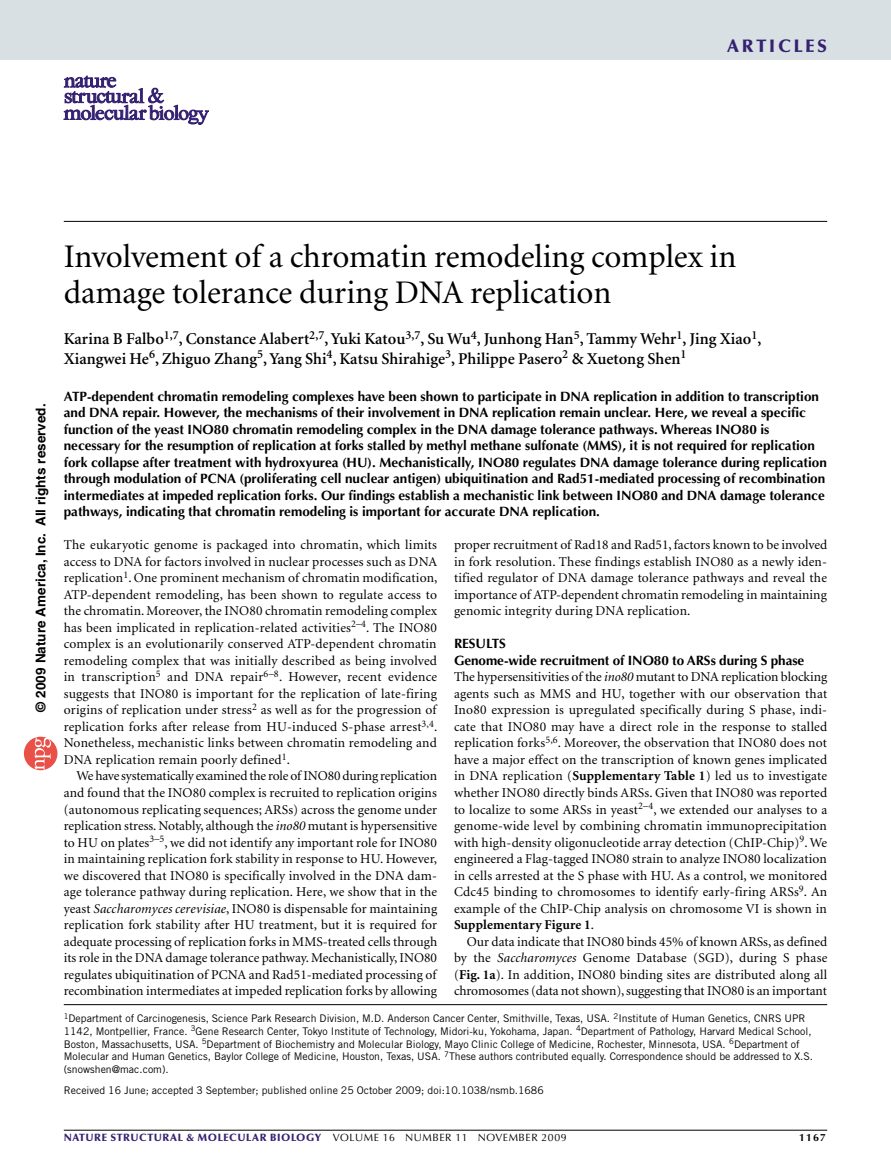
<style>
.page{position:relative;width:891px;height:1175px;background:#fff}
.page>*{position:absolute;margin:0;border:0;box-sizing:border-box;transform-origin:0 0}
.pAtl{font:33px/36px "Minion";letter-spacing:-.005em;color:#000}
.z-HEADER_follow{font:900 18px "Optima";letter-spacing:.15em;color:#352171}
.pAu{font:600 16.5px/19.5px "Minion";color:#000}
.pPara{font:13.5px/16.5px "Minion";color:#000;text-align:justify}
.pFirstpara{font:13.5px/16.5px "Minion";letter-spacing:.015em;color:#000;text-align:justify}
.pAbstext{font:700 13.5px/16.5px "Optima";color:#000}
.pBodyFirstpara{font:13.5px/16.5px "Minion";letter-spacing:.01em;color:#000;text-align:justify}
.pSec_1and2{font:700 13.5px "Optima";letter-spacing:-.005em;color:#000}
.t1{font:700 13.5px "Helvetica";color:#000}
.pFirstSec1ttl{font:700 13.5px "Optima";letter-spacing:-.005em;color:#000}
.pAffiliation{font:10.5px/12.8px "Trade Gothic";color:#000}
.pAopd{font:10.5px "Trade Gothic";color:#000}
.t2{font:900 10.5px "Optima";letter-spacing:.05em;color:#352171}
.t3{font:10.5px "Optima";color:#000}
.t4{font:700 10.5px "Optima";color:#000}
.s1{font-style:italic}
.s2{font-weight:700}
.s3{font-weight:400;color:#000}
</style>
<div class="page">
<div style="left:0;top:0;width:891px;height:60px;background:#d8e0e4"></div>
<hr style="left:64px;top:221px;width:763px;height:1px;background:#000">
<hr style="left:64px;top:1129px;width:763px;height:1px;background:#000">
<svg style="left:64px;top:76px;width:145px;height:49px"></svg>
<hr style="left:64px;top:1004px;width:763px;height:1px;background:#000">
<svg style="left:24px;top:736px;width:33px;height:34px"></svg>
<p class="z-HEADER_follow" style="left:727px;top:35px;width:102px">ARTICLES</p>
<p class="t1" style="left:36px;top:711px;width:309px;rotate:-90deg">© 2009 Nature America, Inc. All rights reserved.</p>
<p class="pAtl" style="left:64px;top:240px;width:674px">Involvement of a chromatin remodeling complex in damage tolerance during DNA replication</p>
<p class="pAu" style="left:64px;top:329px;width:699px">Karina B Falbo<sup>1,7</sup>, Constance Alabert<sup>2,7</sup>, Yuki Katou<sup>3,7</sup>, Su Wu<sup>4</sup>, Junhong Han<sup>5</sup>, Tammy Wehr<sup>1</sup>, Jing Xiao<sup>1</sup>,<br>Xiangwei He<sup>6</sup>, Zhiguo Zhang<sup>5</sup>, Yang Shi<sup>4</sup>, Katsu Shirahige<sup>3</sup>, Philippe Pasero<sup>2</sup> &amp; Xuetong Shen<sup>1</sup></p>
<p class="pAbstext" style="left:64px;top:388px;width:765px">ATP-dependent chromatin remodeling complexes have been shown to participate in DNA replication in addition to transcription and DNA repair. However, the mechanisms of their involvement in DNA replication remain unclear. Here, we reveal a specific function of the yeast INO80 chromatin remodeling complex in the DNA damage tolerance pathways. Whereas INO80 is necessary for the resumption of replication at forks stalled by methyl methane sulfonate (MMS), it is not required for replication fork collapse after treatment with hydroxyurea (HU). Mechanistically, INO80 regulates DNA damage tolerance during replication through modulation of PCNA (proliferating cell nuclear antigen) ubiquitination and Rad51-mediated processing of recombination intermediates at impeded replication forks. Our findings establish a mechanistic link between INO80 and DNA damage tolerance pathways, indicating that chromatin remodeling is important for accurate DNA replication.</p>
<p class="pBodyFirstpara" style="left:64px;top:537px;width:375px">The eukaryotic genome is packaged into chromatin, which limits access to DNA for factors involved in nuclear processes such as DNA replication<sup>1</sup>. One prominent mechanism of chromatin modification, ATP-dependent remodeling, has been shown to regulate access to the chromatin. Moreover, the INO80 chromatin remodeling complex has been implicated in replication-related activities<sup>2–4</sup>. The INO80 complex is an evolutionarily conserved ATP-dependent chromatin remodeling complex that was initially described as being involved in transcription<sup>5</sup> and DNA repair<sup>6–8</sup>. However, recent evidence suggests that INO80 is important for the replication of late-firing origins of replication under stress<sup>2</sup> as well as for the progression of replication forks after release from HU-induced S-phase arrest<sup>3,4</sup>.<br>Nonetheless, mechanistic links between chromatin remodeling and DNA replication remain poorly defined<sup>1</sup>.</p>
<p class="pPara" style="left:64px;top:768px;width:375px;text-indent:13px">We have systematically examined the role of INO80 during replication and found that the INO80 complex is recruited to replication origins (autonomous replicating sequences; ARSs) across the genome under replication stress. Notably, although the <span class="s1">ino80</span> mutant is hypersensitive to HU on plates<sup>3–5</sup>, we did not identify any important role for INO80 in maintaining replication fork stability in response to HU. However, we discovered that INO80 is specifically involved in the DNA dam&shy;age tolerance pathway during replication. Here, we show that in the yeast <span class="s1">Saccharomyces cerevisiae</span>, INO80 is dispensable for maintaining replication fork stability after HU treatment, but it is required for adequate processing of replication forks in MMS-treated cells through its role in the DNA damage tolerance pathway. Mechanistically, INO80 regulates ubiquitination of PCNA and Rad51-mediated processing of recombination intermediates at impeded replication forks by allowing</p>
<p class="pPara" style="left:454px;top:537px;width:375px">proper recruitment of Rad18 and Rad51, factors known to be involved in fork resolution. These findings establish INO80 as a newly iden&shy;tified regulator of DNA damage tolerance pathways and reveal the importance of ATP-dependent chromatin remodeling in maintaining genomic integrity during DNA replication.</p>
<p class="pFirstSec1ttl" style="left:454px;top:636px;width:54px">RESULTS</p>
<p class="pSec_1and2" style="left:454px;top:652px;width:352px">Genome-wide recruitment of INO80 to ARSs during S phase</p>
<p class="pFirstpara" style="left:454px;top:669px;width:375px">The hypersensitivities of the <span class="s1">ino80</span> mutant to DNA replication blocking agents such as MMS and HU, together with our observation that Ino80 expression is upregulated specifically during S phase, indi&shy;cate that INO80 may have a direct role in the response to stalled replication forks<sup>5,6</sup>. Moreover, the observation that INO80 does not have a major effect on the transcription of known genes implicated in DNA replication (<span class="s2">Supplementary Table 1</span>) led us to investigate whether INO80 directly binds ARSs. Given that INO80 was reported to localize to some ARSs in yeast<sup>2–4</sup>, we extended our analyses to a genome-wide level by combining chromatin immunoprecipitation with high-density oligonucleotide array detection (ChIP-Chip)<sup>9</sup>. We engineered a Flag-tagged INO80 strain to analyze INO80 localization in cells arrested at the S phase with HU. As a control, we monitored Cdc45 binding to chromosomes to identify early-firing ARSs<sup>9</sup>. An example of the ChIP-Chip analysis on chromosome VI is shown in <span class="s2">Supplementary Figure 1</span>.</p>
<p class="pPara" style="left:454px;top:933px;width:375px;text-indent:13px">Our data indicate that INO80 binds 45% of known ARSs, as defined by the <span class="s1">Saccharomyces</span> Genome Database (SGD), during S phase (<span class="s2">Fig. 1a</span>). In addition, INO80 binding sites are distributed along all chromosomes (data not shown), suggesting that INO80 is an important</p>
<p class="pAffiliation" style="left:64px;top:1011px;width:751px"><sup>1</sup>Department of Carcinogenesis, Science Park Research Division, M.D. Anderson Cancer Center, Smithville, Texas, USA. <sup>2</sup>Institute of Human Genetics, CNRS UPR 1142, Montpellier, France. <sup>3</sup>Gene Research Center, Tokyo Institute of Technology, Midori-ku, Yokohama, Japan. <sup>4</sup>Department of Pathology, Harvard Medical School, Boston, Massachusetts, USA. <sup>5</sup>Department of Biochemistry and Molecular Biology, Mayo Clinic College of Medicine, Rochester, Minnesota, USA. <sup>6</sup>Department of Molecular and Human Genetics, Baylor College of Medicine, Houston, Texas, USA. <sup>7</sup>These authors contributed equally. Correspondence should be addressed to X.S. (snowshen@mac.com).</p>
<p class="pAopd" style="left:64px;top:1084px;width:482px">Received 16 June; accepted 3 September; published online 25 October 2009; doi:10.1038/nsmb.1686</p>
<p class="t2" style="left:64px;top:1130px;width:431px">NATURE STRUCTURAL &amp; MOLECULAR BIOLOGY <span class="s3">VOLUME 16 NUMBER 11 NOVEMBER</span></p>
<p class="t3" style="left:542px;top:1130px;width:26px">2009</p>
<p class="t4" style="left:799px;top:1130px;width:28px">1167</p>
</div>
